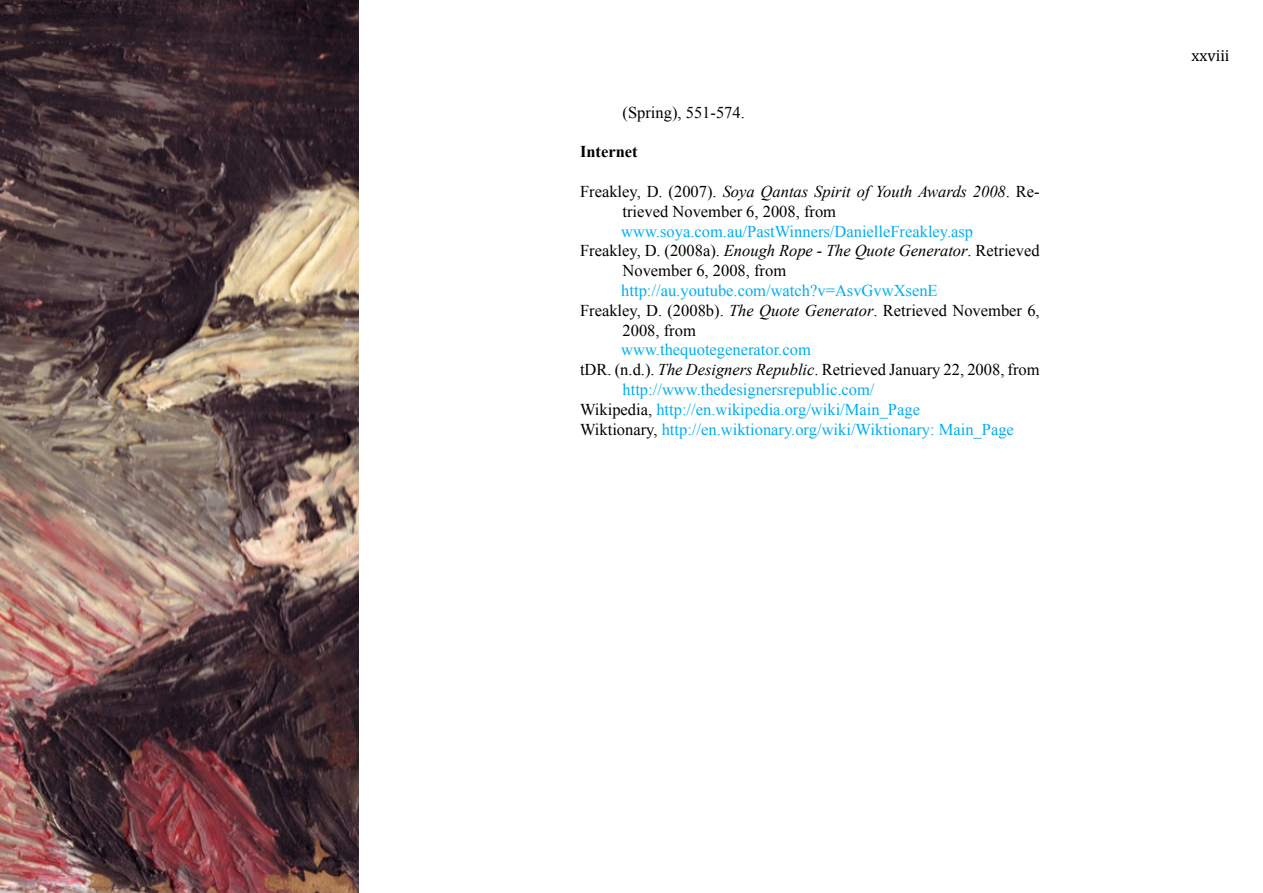
<style>
.page{position:relative;width:1263px;height:893px;background:#fff}
.page>*{position:absolute;margin:0;border:0;box-sizing:border-box;transform-origin:0 0}
.t1{font:16.5px/19.8px "Times New Roman";color:#000}
.t2{font:16.5px "Times New Roman";color:#00aeef}
.t3{font:700 16.5px "Times New Roman";color:#000}
.t4{font:16.5px "Cambria";color:#000}
.s1{font-style:italic}
.s2{color:#000}
</style>
<div class="page">
<img style="left:0;top:0;width:359px;height:893px">
<p class="t1" style="left:622px;top:102px;width:124px">(Spring), 551-574.</p>
<p class="t3" style="left:580px;top:140px;width:59px">Internet</p>
<p class="t1" style="left:622px;top:181px;width:419px;text-indent:-43px">Freakley, D. (2007). <span class="s1">Soya Qantas Spirit of Youth Awards 2008</span>. Re&shy;trieved November 6, 2008, from</p>
<p class="t2" style="left:621px;top:220px;width:353px">www.soya.com.au/PastWinners/DanielleFreakley.asp</p>
<p class="t1" style="left:580px;top:241px;width:461px">Freakley, D. (2008a). <span class="s1">Enough Rope - The Quote Generator</span>. Retrieved</p>
<p class="t1" style="left:622px;top:260px;width:165px">November 6, 2008, from</p>
<p class="t2" style="left:621px;top:279px;width:318px">http://au.youtube.com/watch?v=AsvGvwXsenE</p>
<p class="t1" style="left:580px;top:300px;width:461px">Freakley, D. (2008b). <span class="s1">The Quote Generator</span>. Retrieved November 6,</p>
<p class="t1" style="left:622px;top:320px;width:75px">2008, from</p>
<p class="t2" style="left:621px;top:339px;width:191px">www.thequotegenerator.com</p>
<p class="t1" style="left:580px;top:359px;width:461px">tDR. (n.d.). <span class="s1">The Designers Republic</span>. Retrieved January 22, 2008, from</p>
<p class="t2" style="left:622px;top:378px;width:253px">http://www.thedesignersrepublic.com/</p>
<p class="t2" style="left:580px;top:398px;width:341px"><span class="s2">Wikipedia,</span> http://en.wikipedia.org/wiki/Main_Page</p>
<p class="t2" style="left:580px;top:418px;width:435px"><span class="s2">Wiktionary,</span> http://en.wiktionary.org/wiki/Wiktionary: Main_Page</p>
<p class="t4" style="left:1191px;top:46px;width:40px">xxviii</p>
</div>
